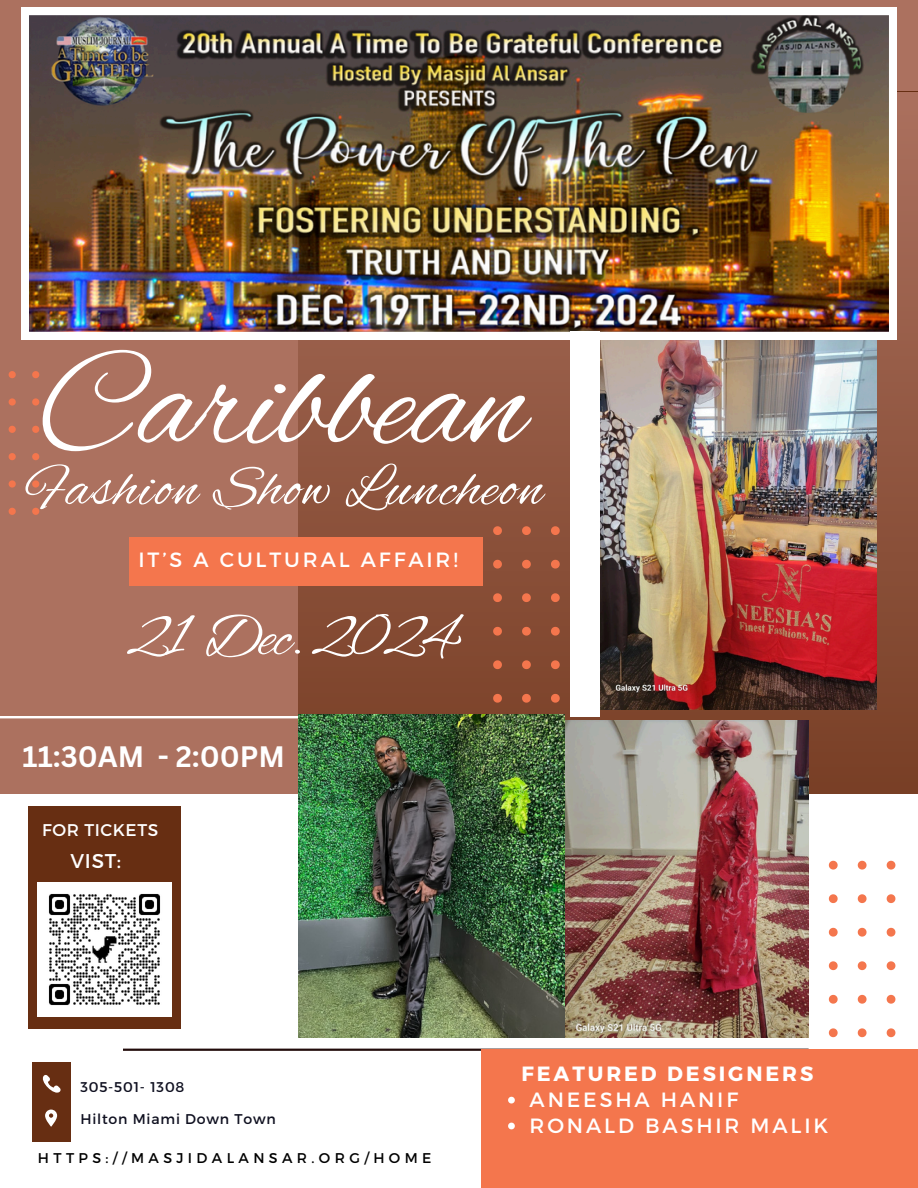
<style>
.page{position:relative;width:918px;height:1188px;background:#ac715f}
.page>*{position:absolute;margin:0;border:0;box-sizing:border-box;transform-origin:0 0}
.t1{font:141.75px "Alex Brush";letter-spacing:-.015em;color:#fff}
.t2{font:61.65px "Alex Brush";letter-spacing:-.03em;color:#fff}
.t3{font:59.4px "Alex Brush";letter-spacing:.035em;color:#fff}
.t4{font:700 28.8px "Canva Sans";color:#fff}
.t5{font:20.55px "Montserrat";letter-spacing:.14em;color:#fff}
.t6{font:700 20.55px "Montserrat";letter-spacing:.14em;color:#fff}
.t7{font:19.95px "Montserrat";color:#fff}
.t8{font:16.95px "Montserrat";letter-spacing:.035em;color:#fff}
.t9{font:14.1px "Montserrat";letter-spacing:.055em;color:#0f1020}
.t10{font:14.1px "Montserrat";letter-spacing:.31em;color:#000}
</style>
<div class="page">
<svg style="left:298px;top:92px;width:620px;height:702px;background:#8c523c"></svg>
<div style="left:129px;top:537px;width:354px;height:49px;background:#f4764d"></div>
<svg style="left:0;top:716px;width:298px;height:3px"></svg>
<svg style="left:493px;top:694px;width:9px;height:9px"></svg>
<svg style="left:493px;top:660px;width:9px;height:9px"></svg>
<svg style="left:493px;top:627px;width:9px;height:9px"></svg>
<svg style="left:493px;top:593px;width:9px;height:9px"></svg>
<svg style="left:493px;top:560px;width:9px;height:9px"></svg>
<svg style="left:493px;top:526px;width:9px;height:9px"></svg>
<svg style="left:522px;top:694px;width:9px;height:9px"></svg>
<svg style="left:522px;top:660px;width:9px;height:9px"></svg>
<svg style="left:522px;top:627px;width:9px;height:9px"></svg>
<svg style="left:522px;top:593px;width:9px;height:9px"></svg>
<svg style="left:522px;top:560px;width:9px;height:9px"></svg>
<svg style="left:522px;top:526px;width:9px;height:9px"></svg>
<svg style="left:551px;top:694px;width:9px;height:9px"></svg>
<svg style="left:551px;top:660px;width:9px;height:9px"></svg>
<svg style="left:551px;top:627px;width:9px;height:9px"></svg>
<svg style="left:551px;top:593px;width:9px;height:9px"></svg>
<svg style="left:551px;top:560px;width:9px;height:9px"></svg>
<svg style="left:551px;top:526px;width:9px;height:9px"></svg>
<svg style="left:9px;top:508px;width:7px;height:7px"></svg>
<svg style="left:9px;top:480px;width:7px;height:8px"></svg>
<svg style="left:9px;top:453px;width:7px;height:7px"></svg>
<svg style="left:9px;top:426px;width:7px;height:7px"></svg>
<svg style="left:9px;top:398px;width:7px;height:8px"></svg>
<svg style="left:9px;top:371px;width:7px;height:7px"></svg>
<svg style="left:32px;top:508px;width:7px;height:7px"></svg>
<svg style="left:32px;top:480px;width:7px;height:8px"></svg>
<svg style="left:32px;top:453px;width:7px;height:7px"></svg>
<svg style="left:32px;top:426px;width:7px;height:7px"></svg>
<svg style="left:32px;top:398px;width:7px;height:8px"></svg>
<svg style="left:32px;top:371px;width:7px;height:7px"></svg>
<div style="left:0;top:794px;width:918px;height:394px;background:#fff"></div>
<div style="left:28px;top:806px;width:153px;height:222px;background:#672e12"></div>
<div style="left:32px;top:1062px;width:39px;height:79px;background:#672e12"></div>
<svg style="left:45px;top:1110px;width:12px;height:16px"></svg>
<svg style="left:42px;top:1075px;width:19px;height:18px"></svg>
<hr style="left:123px;top:1049px;width:686px;height:2px;background:#220c0b">
<img style="left:565px;top:721px;width:244px;height:316px">
<img style="left:599px;top:340px;width:277px;height:370px">
<img style="left:298px;top:714px;width:267px;height:323px">
<img style="left:21px;top:7px;width:875px;height:332px">
<svg style="left:829px;top:1028px;width:9px;height:9px"></svg>
<svg style="left:829px;top:995px;width:9px;height:9px"></svg>
<svg style="left:829px;top:961px;width:9px;height:9px"></svg>
<svg style="left:829px;top:928px;width:9px;height:9px"></svg>
<svg style="left:829px;top:894px;width:9px;height:9px"></svg>
<svg style="left:829px;top:861px;width:9px;height:9px"></svg>
<svg style="left:858px;top:1028px;width:9px;height:9px"></svg>
<svg style="left:858px;top:995px;width:9px;height:9px"></svg>
<svg style="left:858px;top:961px;width:9px;height:9px"></svg>
<svg style="left:858px;top:928px;width:9px;height:9px"></svg>
<svg style="left:858px;top:894px;width:9px;height:9px"></svg>
<svg style="left:858px;top:861px;width:9px;height:9px"></svg>
<svg style="left:887px;top:1028px;width:8px;height:9px"></svg>
<svg style="left:887px;top:995px;width:8px;height:9px"></svg>
<svg style="left:887px;top:961px;width:8px;height:9px"></svg>
<svg style="left:887px;top:928px;width:8px;height:9px"></svg>
<svg style="left:887px;top:894px;width:8px;height:9px"></svg>
<svg style="left:887px;top:861px;width:8px;height:9px"></svg>
<img style="left:38px;top:883px;width:134px;height:133px">
<div style="left:570px;top:331px;width:29px;height:385px;background:#fff"></div>
<div style="left:481px;top:1049px;width:437px;height:139px;background:#f4764d"></div>
<svg style="left:508px;top:1097px;width:7px;height:7px"></svg>
<svg style="left:508px;top:1123px;width:7px;height:6px"></svg>
<p class="t1" style="left:38px;top:325px;width:489px">Caribbean</p>
<h2 class="t3" style="left:26px;top:455px;width:518px">Fashion Show Luncheon</h2>
<h3 class="t5" style="left:138px;top:546px;width:321px">IT’S A CULTURAL AFFAIR!</h3>
<p class="t2" style="left:127px;top:603px;width:331px">21 Dec. 2024</p>
<p class="t4" style="left:23px;top:736px;width:264px">11:30AM - 2:00PM</p>
<p class="t8" style="left:42px;top:819px;width:118px">FOR TICKETS</p>
<h1 class="t7" style="left:71px;top:847px;width:52px">VIST:</h1>
<h2 class="t9" style="left:80px;top:1077px;width:105px">305-501- 1308</h2>
<p class="t9" style="left:80px;top:1110px;width:197px">Hilton Miami Down Town</p>
<h5 class="t10" style="left:38px;top:1149px;width:395px">HTTPS://MASJIDALANSAR.ORG/HOME</h5>
<h5 class="t6" style="left:522px;top:1060px;width:293px">FEATURED DESIGNERS</h5>
<p class="t5" style="left:530px;top:1086px;width:210px">ANEESHA HANIF</p>
<h4 class="t5" style="left:530px;top:1112px;width:300px">RONALD BASHIR MALIK</h4>
</div>
